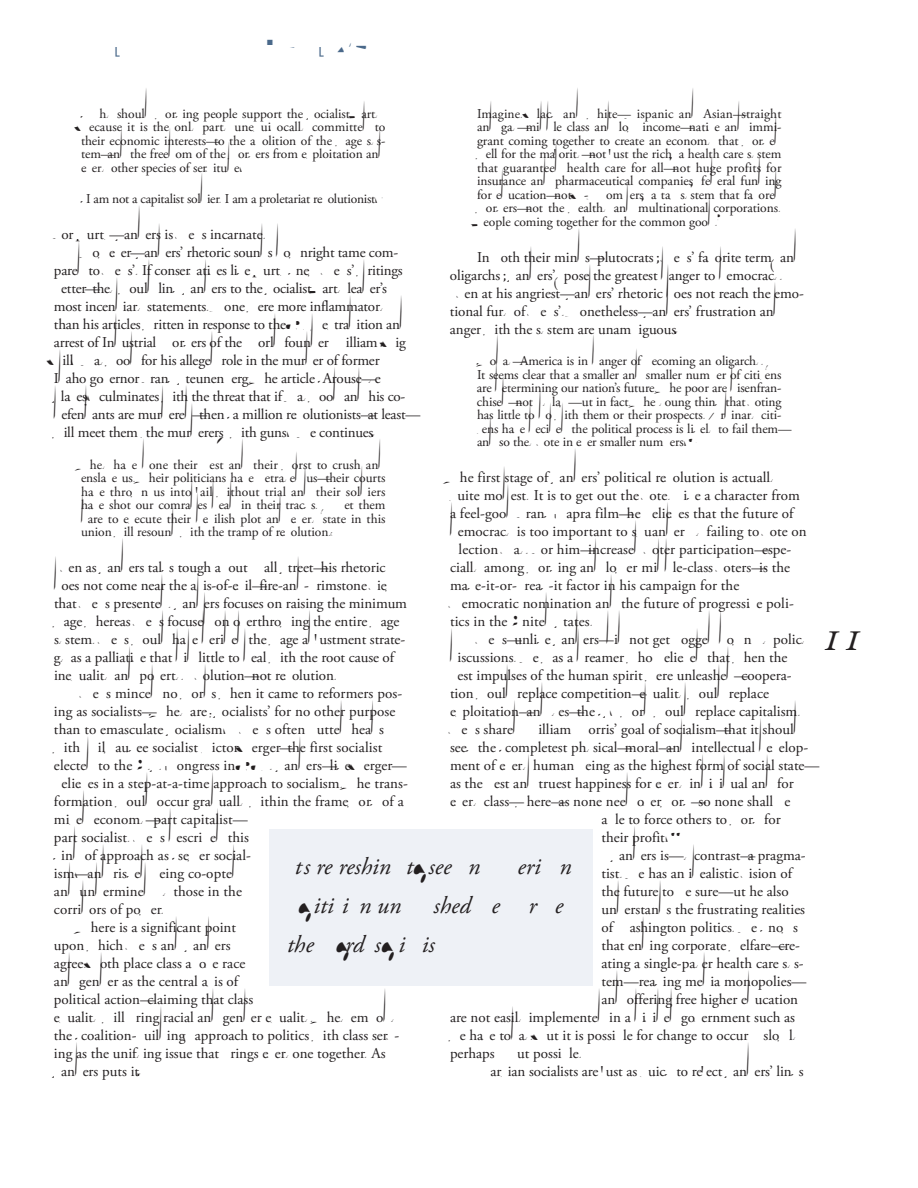
<style>
.page{position:relative;width:918px;height:1188px;background:#fff}
.page>*{position:absolute;margin:0;border:0;box-sizing:border-box;transform-origin:0 0}
.t1{font:42px "Stempel Garamond Italic Os F";color:#231f20}
.t2{font:italic 24px/39px "Adobe Garamond Pro";color:#231f20}
.t3{font:italic 24px "Adobe Garamond Pro";letter-spacing:.125em;color:#231f20}
.t4{font:15px/18px "Adobe Garamond Pro";color:#231f20}
.t5{font:13.5px/13.5px "Adobe Garamond Pro";letter-spacing:-.01em;color:#231f20}
.t6{font:500 12.75px "Futura Std";color:#4a698a}
</style>
<div class="page">
<div style="left:269px;top:829px;width:323px;height:157px;background:#eef1f6"></div>
<p class="t6" style="left:114px;top:36px;width:14px">IG</p>
<p class="t6" style="left:267px;top:36px;width:98px">■ PI G 016</p>
<p class="t5" style="left:81px;top:108px;width:306px">“ hy should working people support the Socialist Party because it is the only party unequivocally committed to their economic interests,to the a olition of the wage sys&shy;tem,and the freedom of the workers from exploitation and every other species of servitude.”</p>
<p class="t5" style="left:81px;top:193px;width:308px">“I am not a capitalist soldier. I am a proletariat revolutionist.”<sup>6</sup></p>
<p class="t4" style="left:54px;top:227px;width:214px">for Kurtz,Sanders is de s incarnate.</p>
<p class="t5" style="left:477px;top:108px;width:306px;text-align:justify">Imagine. black and white,hispanic and asian,straight and gay,middle class and low income,native and immi&shy;grant coming together to create an economy that worked well for the majority,not just the rich; a health care system that guaranteed health care for all,not huge profits for insurance and pharmaceutical companies; federal funding for education,not b-2 om ers; a tax system that favored workers,not the wealthy and multinational corporations.<br>People coming together for the common good.<sup>9</sup></p>
<p class="t4" style="left:477px;top:249px;width:326px">In oth their minds,plutocrats (de s’ favorite term) and</p>
<p class="t4" style="left:81px;top:245px;width:319px">however,Sanders’ rhetoric sounds downright tame com-</p>
<p class="t4" style="left:54px;top:263px;width:350px">pared to de s’. If conservatives like Kurtz knew de s’ writings</p>
<p class="t4" style="left:450px;top:267px;width:335px">oligarchs (Sanders’) pose the greatest danger to democracy.</p>
<p class="t4" style="left:61px;top:281px;width:327px">etter,they would link Sanders to the Socialist Party leader’s</p>
<p class="t4" style="left:458px;top:285px;width:347px">ven at his angriest,Sanders’ rhetoric does not reach the emo-</p>
<p class="t4" style="left:54px;top:299px;width:334px">most incendiary statements. none were more inflammatory</p>
<p class="t4" style="left:450px;top:303px;width:333px">tional fury of de s’. nonetheless,Sanders’ frustration and</p>
<p class="t4" style="left:450px;top:321px;width:231px">anger with the system are unam iguous:</p>
<p class="t5" style="left:477px;top:355px;width:316px">“today,america is in danger of ecoming an oligarchy. … It seems clear that a smaller and smaller num er of citizens are determining our nation’s future. the poor are disenfran&shy;chised,not y law,ut in fact. the young think that voting has little to do with them or their prospects. ordinary citi&shy;zens have decided the political process is likely to fail them, and so they vote in ever smaller num ers.”<sup>10</sup></p>
<p class="t4" style="left:450px;top:470px;width:328px">the first stage of Sanders’ political revolution is actually</p>
<p class="t4" style="left:54px;top:317px;width:355px">than his articles written in response to the 1906 extradition and</p>
<p class="t4" style="left:54px;top:335px;width:353px">arrest of Industrial orkers of the orld founder illiam “big</p>
<p class="t4" style="left:54px;top:353px;width:327px">bill” haywood for his alleged role in the murder of former</p>
<p class="t4" style="left:54px;top:371px;width:328px">Idaho governor frank Steunen erg. the article “arouse,ye</p>
<p class="t4" style="left:54px;top:389px;width:353px">Slaves!” culminates with the threat that if haywood and his co-</p>
<p class="t4" style="left:54px;top:407px;width:368px">defendants are murdered,then “a million revolutionists,at least,</p>
<p class="t4" style="left:54px;top:425px;width:324px">will meet them [the murderers] with guns.” he continues:</p>
<p class="t5" style="left:81px;top:459px;width:306px;text-align:justify">they have done their est and their worst to crush and enslave us. their politicians have etrayed us,their courts have thrown us into jail without trial and their soldiers have shot our comrades dead in their tracks. … et them dare to execute their devilish plot and every state in this union will resound with the tramp of revolution.<sup>7</sup></p>
<p class="t4" style="left:54px;top:560px;width:355px;text-indent:8px">ven as Sanders talks tough a out all Street,his rhetoric does not come near the axis-of-evil,fire-and- rimstone view that de s presented. Sanders focuses on raising the minimum wage whereas de s focused on overthrowing the entire wage system. de s would have derided the wage adjustment strate&shy;gy as a palliative that did little to deal with the root cause of inequality and poverty. volution,not revolution.</p>
<p class="t4" style="left:450px;top:488px;width:351px">quite modest. It is to get out the vote. ike a character from</p>
<p class="t4" style="left:450px;top:506px;width:347px">a feel-good frank Capra film,he elieves that the future of</p>
<p class="t4" style="left:450px;top:524px;width:358px">democracy is too important to squander y failing to vote on</p>
<p class="t4" style="left:459px;top:542px;width:334px">lection day. for him,increased voter participation,espe-</p>
<p class="t4" style="left:450px;top:560px;width:342px">cially among working and lower middle-class voters,is the</p>
<p class="t4" style="left:450px;top:578px;width:291px">make-it-or- reak-it factor in his campaign for the</p>
<p class="t4" style="left:450px;top:596px;width:345px">democratic nomination and the future of progressive poli-</p>
<p class="t4" style="left:450px;top:614px;width:145px">tics in the United States.</p>
<p class="t4" style="left:477px;top:632px;width:333px">de s,unlike Sanders,did not get ogged down y policy</p>
<p class="t4" style="left:450px;top:650px;width:339px">discussions. he was a dreamer who elieved that when the</p>
<h1 class="t1" style="left:822px;top:617px;width:43px">11</h1>
<p class="t4" style="left:458px;top:668px;width:336px">est impulses of the human spirit were unleashed,coopera-</p>
<p class="t4" style="left:450px;top:686px;width:320px">tion would replace competition,equality would replace</p>
<p class="t4" style="left:81px;top:686px;width:323px">de s minced no words when it came to reformers pos-</p>
<p class="t4" style="left:54px;top:704px;width:343px">ing as socialists,“they are ‘Socialists’ for no other purpose</p>
<p class="t4" style="left:450px;top:704px;width:353px">exploitation,and yes,the “S” word would replace capitalism.</p>
<p class="t4" style="left:54px;top:722px;width:331px">than to emasculate Socialism.” de s often utted heads</p>
<p class="t4" style="left:54px;top:740px;width:330px">with ilwaukee socialist Victor berger,the first socialist</p>
<p class="t4" style="left:450px;top:722px;width:353px">de s shared illiam orris’ goal of socialism,that it should</p>
<p class="t4" style="left:450px;top:740px;width:360px">seek the “completest physical,moral,and intellectual develop-</p>
<p class="t4" style="left:450px;top:758px;width:371px">ment of every human eing as the highest form of social state,</p>
<p class="t4" style="left:54px;top:758px;width:354px">elected to the U.S. Congress in 1910. Sanders,like berger,</p>
<p class="t4" style="left:62px;top:776px;width:348px">elieves in a step-at-a-time approach to socialism. the trans-</p>
<p class="t4" style="left:450px;top:776px;width:345px">as the est and truest happiness for every individual and for</p>
<p class="t4" style="left:54px;top:794px;width:351px">formation would occur gradually within the framework of a</p>
<p class="t4" style="left:450px;top:794px;width:342px">every class,where,as none need overwork,so none shall e</p>
<p class="t4" style="left:601px;top:812px;width:181px">a le to force others to work for</p>
<p class="t4" style="left:601px;top:830px;width:84px">their profit.”<sup>11</sup></p>
<p class="t4" style="left:54px;top:812px;width:195px">mixed economy,part capitalist,</p>
<p class="t4" style="left:54px;top:830px;width:196px">part socialist. de s descri ed this</p>
<p class="t4" style="left:612px;top:848px;width:195px">Sanders is,y contrast,a pragma-</p>
<p class="t4" style="left:54px;top:848px;width:199px">kind of approach as “sewer social-</p>
<p class="t4" style="left:601px;top:866px;width:194px">tist. he has an idealistic vision of</p>
<p class="t4" style="left:601px;top:884px;width:189px">the future to e sure,ut he also</p>
<p class="t4" style="left:54px;top:866px;width:187px">ism,” and risked eing co-opted</p>
<h2 class="t2" style="left:295px;top:849px;width:187px">ts re reshin to see n</h2>
<h2 class="t2" style="left:518px;top:849px;width:55px">eri n</h2>
<h2 class="t3" style="left:298px;top:896px;width:105px">oitii nun</h2>
<p class="t4" style="left:54px;top:884px;width:190px">and undermined y those in the</p>
<p class="t4" style="left:601px;top:902px;width:205px">understands the frustrating realities</p>
<p class="t4" style="left:601px;top:920px;width:198px">of ashington politics. he knows</p>
<p class="t4" style="left:54px;top:902px;width:112px">corridors of power.</p>
<p class="t4" style="left:81px;top:920px;width:157px">there is a significant point</p>
<h2 class="t2" style="left:287px;top:888px;width:277px;text-indent:146px">shed e r e the ord so i is</h2>
<p class="t4" style="left:54px;top:938px;width:178px">upon which de s and Sanders</p>
<p class="t4" style="left:54px;top:956px;width:193px">agree. both place class a ove race</p>
<p class="t4" style="left:601px;top:938px;width:200px">that ending corporate welfare,cre-</p>
<p class="t4" style="left:601px;top:956px;width:204px">ating a single-payer health care sys-</p>
<p class="t4" style="left:601px;top:974px;width:207px">tem,reaking media monopolies,</p>
<p class="t4" style="left:54px;top:974px;width:188px">and gender as the central axis of</p>
<p class="t4" style="left:54px;top:992px;width:201px">political action,claiming that class</p>
<p class="t4" style="left:601px;top:992px;width:198px">and offering free higher education</p>
<p class="t4" style="left:450px;top:1010px;width:347px">are not easily implemented in a divided government such as</p>
<p class="t4" style="left:54px;top:1010px;width:345px">equality will ring racial and gender equality. they em ody</p>
<p class="t4" style="left:450px;top:1028px;width:351px">we have today. but it is possi le for change to occur slowly</p>
<p class="t4" style="left:450px;top:1046px;width:46px">perhaps</p>
<p class="t4" style="left:54px;top:1028px;width:347px">the “coalition- uilding” approach to politics with class serv-</p>
<p class="t4" style="left:54px;top:1046px;width:333px">ing as the unifying issue that rings everyone together. as</p>
<p class="t4" style="left:490px;top:1046px;width:315px;text-indent:27px">ut possi le.<br>arxian socialists are just as quick to reject Sanders’ links</p>
<p class="t4" style="left:54px;top:1064px;width:90px">Sanders puts it:</p>
</div>
